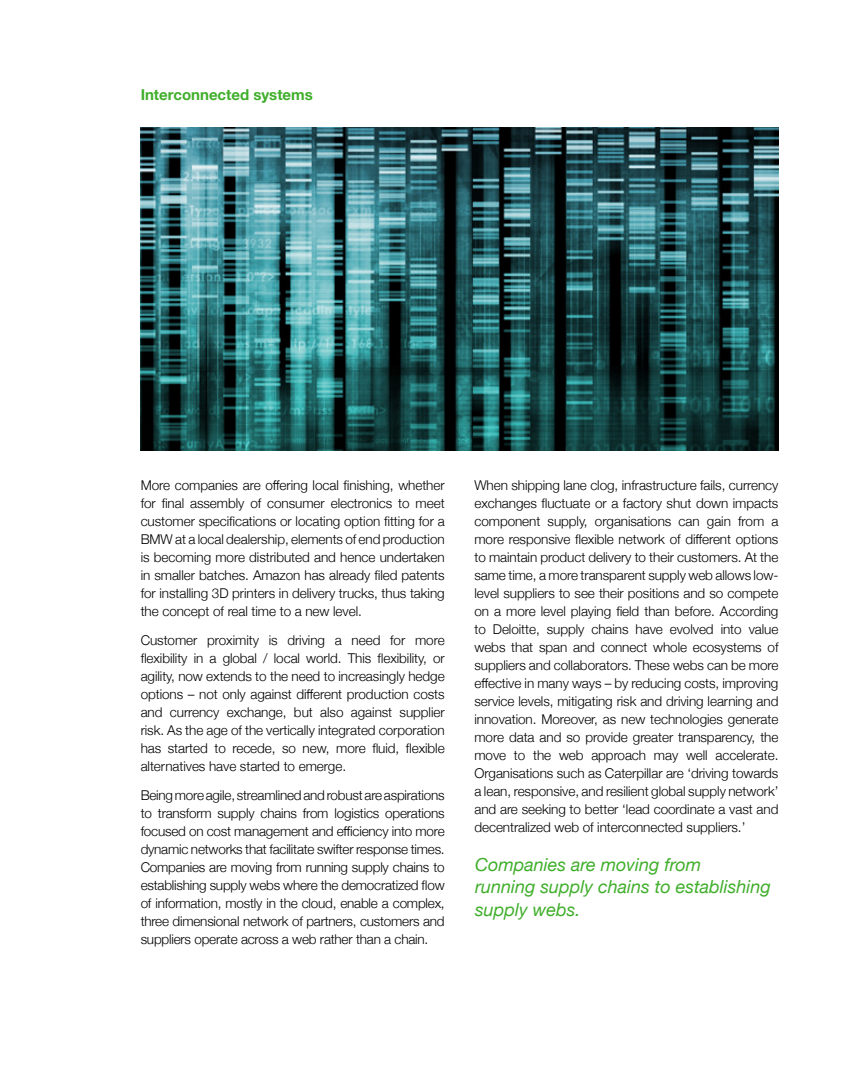
<style>
.page{position:relative;width:864px;height:1080px;background:#fff}
.page>*{position:absolute;margin:0;border:0;box-sizing:border-box;transform-origin:0 0}
.t1{font:italic 18px/22.5px "Helvetica Neue";color:#3fae2a}
.t2{font:700 15px "Helvetica Neue";color:#3fae2a}
.t3{font:300 13.5px/18px "Helvetica Neue";letter-spacing:-.005em;color:#000;text-align:justify}
</style>
<div class="page">
<img style="left:141px;top:128px;width:637px;height:323px">
<p class="t2" style="left:141px;top:83px;width:174px">Interconnected systems</p>
<p class="t3" style="left:141px;top:476px;width:306px">More companies are offering local finishing, whether for final assembly of consumer electronics to meet customer specifications or locating option fitting for a BMW at a local dealership, elements of end production is becoming more distributed and hence undertaken in smaller batches. Amazon has already filed patents for installing 3D printers in delivery trucks, thus taking the concept of real time to a new level.</p>
<p class="t3" style="left:141px;top:630px;width:306px">Customer proximity is driving a need for more flexibility in a global / local world. This flexibility, or agility, now extends to the need to increasingly hedge options – not only against different production costs and currency exchange, but also against supplier risk. As the age of the vertically integrated corporation has started to recede, so new, more fluid, flexible alternatives have started to emerge.</p>
<p class="t3" style="left:141px;top:785px;width:306px">Being more agile, streamlined and robust are aspirations to transform supply chains from logistics operations focused on cost management and efficiency into more dynamic networks that facilitate swifter response times.<br>Companies are moving from running supply chains to establishing supply webs where the democratized flow of information, mostly in the cloud, enable a complex, three dimensional network of partners, customers and suppliers operate across a web rather than a chain.</p>
<p class="t3" style="left:474px;top:475px;width:306px">When shipping lane clog, infrastructure fails, currency exchanges fluctuate or a factory shut down impacts component supply, organisations can gain from a more responsive flexible network of different options to maintain product delivery to their customers. At the same time, a more transparent supply web allows low&shy;level suppliers to see their positions and so compete on a more level playing field than before. According to Deloitte, supply chains have evolved into value webs that span and connect whole ecosystems of suppliers and collaborators. These webs can be more effective in many ways – by reducing costs, improving service levels, mitigating risk and driving learning and innovation. Moreover, as new technologies generate more data and so provide greater transparency, the move to the web approach may well accelerate.<br>Organisations such as Caterpillar are ‘driving towards a lean, responsive, and resilient global supply network’ and are seeking to better ‘lead coordinate a vast and decentralized web of interconnected suppliers.’</p>
<h1 class="t1" style="left:475px;top:854px;width:297px">Companies are moving from<br>running supply chains to establishing supply webs.</h1>
</div>
